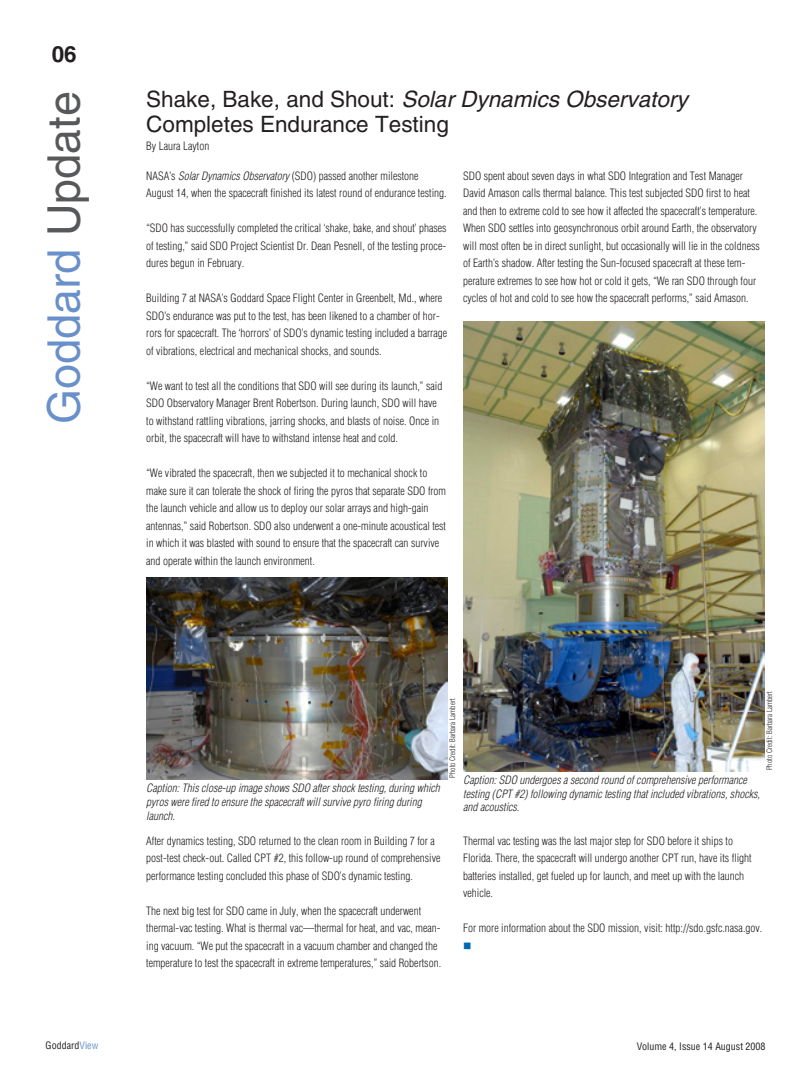
<style>
.page{position:relative;width:810px;height:1080px;background:#fff}
.page>*{position:absolute;margin:0;border:0;box-sizing:border-box;transform-origin:0 0}
.t1{font:45px "Helvetica";color:#6990ca}
.t2{font:italic 22.5px "Helvetica CE";color:#231f20}
.t3{font:22.5px "Helvetica";color:#231f20}
.t4{font:700 22.5px "Helvetica";color:#231f20}
.t5{font:300 condensed 11.25px/17.5px "Helvetica";color:#231f20}
.t6{font:italic 300 condensed 11.25px/13.8px "Helvetica";color:#231f20}
.t7{font:11.25px "Wingdings";color:#0166b3}
.t8{font:condensed 10px "Helvetica";color:#231f20}
.t9{font:300 condensed 7.5px "Helvetica";color:#231f20}
.s1{color:#57585a}
.s2{font-family:"Helvetica";font-style:normal}
.s3{font-style:italic}
.s4{color:#6990ca}
</style>
<div class="page">
<img style="left:463px;top:321px;width:302px;height:451px">
<img style="left:146px;top:577px;width:302px;height:202px">
<h2 class="t4" style="left:52px;top:41px;width:27px">06</h2>
<h1 class="t1" style="left:38px;top:424px;width:334px;rotate:-90deg">Goddard <span class="s1">Update</span></h1>
<h2 class="t2" style="left:146px;top:86px;width:543px"><span class="s2">Shake, Bake, and Shout:</span> Solar Dynamics Observatory</h2>
<h2 class="t3" style="left:146px;top:111px;width:304px">Completes Endurance Testing</h2>
<p class="t5" style="left:146px;top:137px;width:65px">By Laura Layton</p>
<p class="t5" style="left:146px;top:167px;width:302px">NASA’s <span class="s3">Solar Dynamics Observatory</span> (SDO) passed another milestone<br>August 14, when the spacecraft finished its latest round of endurance testing.</p>
<p class="t5" style="left:146px;top:219px;width:302px;text-align:justify">“SDO has successfully completed the critical ‘shake, bake, and shout’ phases of testing,” said SDO Project Scientist Dr. Dean Pesnell, of the testing proce&shy;dures begun in February.</p>
<p class="t5" style="left:146px;top:289px;width:302px">Building 7 at NASA’s Goddard Space Flight Center in Greenbelt, Md., where SDO’s endurance was put to the test, has been likened to a chamber of hor&shy;rors for spacecraft. The ‘horrors’ of SDO’s dynamic testing included a barrage of vibrations, electrical and mechanical shocks, and sounds.</p>
<p class="t5" style="left:146px;top:377px;width:298px">“We want to test all the conditions that SDO will see during its launch,” said SDO Observatory Manager Brent Robertson. During launch, SDO will have to withstand rattling vibrations, jarring shocks, and blasts of noise. Once in orbit, the spacecraft will have to withstand intense heat and cold.</p>
<p class="t5" style="left:146px;top:464px;width:301px">“We vibrated the spacecraft, then we subjected it to mechanical shock to make sure it can tolerate the shock of firing the pyros that separate SDO from the launch vehicle and allow us to deploy our solar arrays and high-gain antennas,” said Robertson. SDO also underwent a one-minute acoustical test in which it was blasted with sound to ensure that the spacecraft can survive and operate within the launch environment.</p>
<p class="t5" style="left:463px;top:167px;width:298px">SDO spent about seven days in what SDO Integration and Test Manager David Amason calls thermal balance. This test subjected SDO first to heat and then to extreme cold to see how it affected the spacecraft’s temperature.<br>When SDO settles into geosynchronous orbit around Earth, the observatory will most often be in direct sunlight, but occasionally will lie in the coldness of Earth’s shadow. After testing the Sun-focused spacecraft at these tem&shy;perature extremes to see how hot or cold it gets, “We ran SDO through four cycles of hot and cold to see how the spacecraft performs,” said Amason.</p>
<p class="t6" style="left:146px;top:781px;width:295px">Caption: This close-up image shows SDO after shock testing, during which pyros were fired to ensure the spacecraft will survive pyro firing during launch.</p>
<p class="t5" style="left:146px;top:832px;width:296px">After dynamics testing, SDO returned to the clean room in Building 7 for a post-test check-out. Called CPT #2, this follow-up round of comprehensive performance testing concluded this phase of SDO’s dynamic testing.</p>
<p class="t5" style="left:146px;top:902px;width:296px">The next big test for SDO came in July, when the spacecraft underwent thermal-vac testing. What is thermal vac—thermal for heat, and vac, mean&shy;ing vacuum. “We put the spacecraft in a vacuum chamber and changed the temperature to test the spacecraft in extreme temperatures,” said Robertson.</p>
<p class="t9" style="left:448px;top:778px;width:81px;rotate:-90deg">Photo Credit: Barbara Lambert</p>
<p class="t9" style="left:765px;top:770px;width:81px;rotate:-90deg">Photo Credit: Barbara Lambert</p>
<p class="t6" style="left:463px;top:773px;width:298px">Caption: SDO undergoes a second round of comprehensive performance testing (CPT #2) following dynamic testing that included vibrations, shocks, and acoustics.</p>
<p class="t5" style="left:463px;top:832px;width:290px">Thermal vac testing was the last major step for SDO before it ships to Florida. There, the spacecraft will undergo another CPT run, have its flight batteries installed, get fueled up for launch, and meet up with the launch vehicle.</p>
<p class="t5" style="left:463px;top:919px;width:301px">For more information about the SDO mission, visit: http://sdo.gsfc.nasa.gov.</p>
<p class="t7" style="left:463px;top:940px;width:10px">■</p>
<p class="t8" style="left:46px;top:1039px;width:54px">Goddard<span class="s4">View</span></p>
<p class="t8" style="left:637px;top:1040px;width:130px">Volume 4, Issue 14 August 2008</p>
</div>
